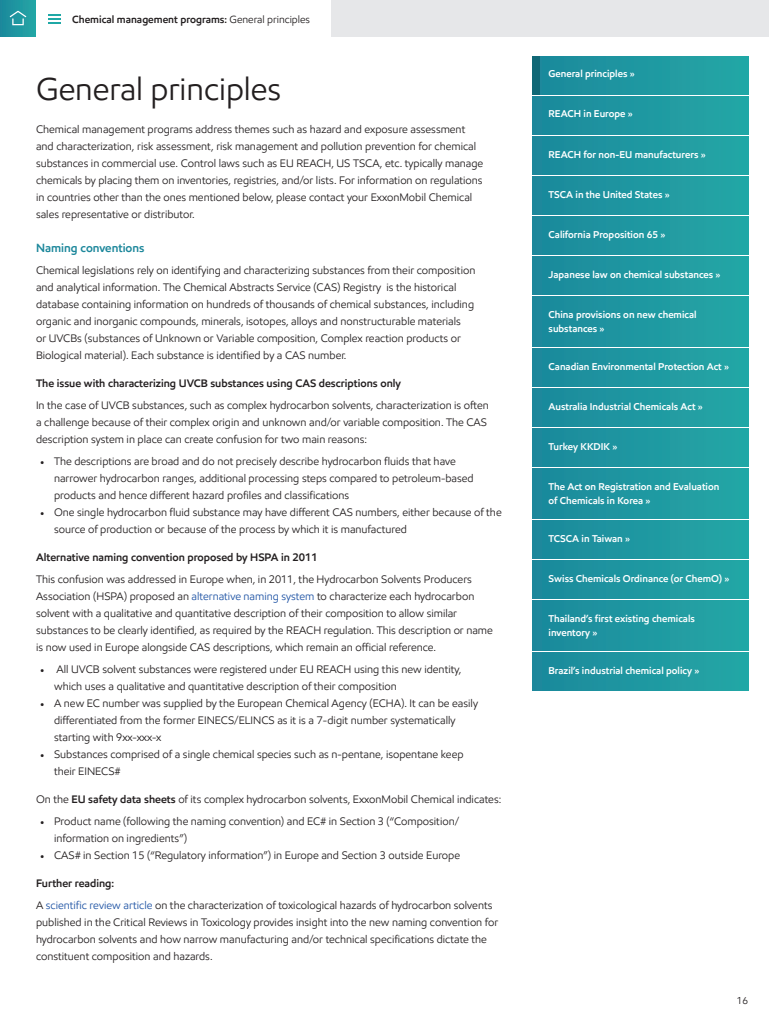
<style>
.page{position:relative;width:769px;height:1024px;background:#fff}
.page>*{position:absolute;margin:0;border:0;box-sizing:border-box;transform-origin:0 0}
.t1{font:32px "E Mprint";color:#231f20}
.t2{font:600 12px "E Mprint";color:#1c879b}
.t3{font:11px/17px "E Mprint";color:#231f20}
.t4{font:600 11px "E Mprint";color:#231f20}
.t5{font:600 10.5px "E Mprint";color:#231f20}
.t6{font:600 10px/14px "E Mprint";color:#fff}
.t7{font:10px "E Mprint";color:#231f20}
.s1{font-weight:400}
.s2{font-family:"Minion Pro"}
.s3{color:#1e53a4}
.s4{font-weight:600}
</style>
<div class="page">
<div style="left:0;top:0;width:36px;height:36px;background:linear-gradient(to right,#1a889c,#24a5a5)"></div>
<div style="left:12px;top:18px;width:12px;height:7px;border:1px solid #fff"></div>
<svg style="left:9px;top:10px;width:18px;height:8px"></svg>
<div style="left:532px;top:56px;width:216px;height:38px;background:linear-gradient(to right,#1a889c,#24a7a6)"></div>
<div style="left:532px;top:96px;width:216px;height:38px;background:linear-gradient(to right,#1b889c,#24a7a6)"></div>
<div style="left:532px;top:136px;width:216px;height:38px;background:linear-gradient(to right,#1b889c,#24a7a6)"></div>
<div style="left:532px;top:176px;width:216px;height:38px;background:linear-gradient(to right,#1b889c,#24a7a6)"></div>
<div style="left:532px;top:216px;width:216px;height:38px;background:linear-gradient(to right,#1b889c,#24a7a6)"></div>
<div style="left:532px;top:256px;width:216px;height:38px;background:linear-gradient(to right,#1b889c,#24a7a6)"></div>
<div style="left:532px;top:296px;width:216px;height:50px;background:linear-gradient(to right,#1b889c,#24a7a6)"></div>
<div style="left:532px;top:348px;width:216px;height:38px;background:linear-gradient(to right,#1b889c,#24a7a6)"></div>
<div style="left:532px;top:388px;width:216px;height:38px;background:linear-gradient(to right,#1b889c,#24a7a6)"></div>
<div style="left:532px;top:428px;width:216px;height:38px;background:linear-gradient(to right,#1b889c,#24a7a6)"></div>
<div style="left:532px;top:468px;width:216px;height:50px;background:linear-gradient(to right,#1b889c,#24a7a6)"></div>
<div style="left:532px;top:520px;width:216px;height:38px;background:linear-gradient(to right,#1b889c,#24a7a6)"></div>
<div style="left:532px;top:560px;width:216px;height:38px;background:linear-gradient(to right,#1b889c,#24a7a6)"></div>
<div style="left:532px;top:600px;width:216px;height:50px;background:linear-gradient(to right,#1b889c,#24a7a6)"></div>
<div style="left:532px;top:652px;width:216px;height:38px;background:linear-gradient(to right,#1b889c,#24a7a6)"></div>
<div style="left:155px;top:0;width:613px;height:36px;background:#e6e7e9"></div>
<div style="left:36px;top:0;width:294px;height:41px;background:#fff"></div>
<svg style="left:48px;top:14px;width:12px;height:10px"></svg>
<div style="left:532px;top:56px;width:7px;height:38px;background:#106876"></div>
<p class="t5" style="left:72px;top:13px;width:239px">Chemical management programs: <span class="s1">General principles</span></p>
<p class="t1" style="left:36px;top:69px;width:246px">General principles</p>
<p class="t3" style="left:36px;top:121px;width:448px">Chemical management programs address themes such as hazard and exposure assessment and characterization, risk assessment, risk management and pollution prevention for chemical substances in commercial use. Control laws such as EU REACH, US TSCA, etc. typically manage chemicals by placing them on inventories, registries, and/or lists. For information on regulations in countries other than the ones mentioned below, please contact your ExxonMobil Chemical sales representative or distributor.</p>
<p class="t2" style="left:36px;top:241px;width:110px">Naming conventions</p>
<p class="t3" style="left:36px;top:262px;width:440px">Chemical legislations rely on identifying and characterizing substances from their composition and analytical information. The Chemical Abstracts Service (CAS) Registry is the historical database containing information on hundreds of thousands of chemical substances, including organic and inorganic compounds, minerals, isotopes, alloys and nonstructurable materials<br>or UVCBs (substances of Unknown or Variable composition, Complex reaction products or Biological material). Each substance is identified by a CAS number.</p>
<p class="t4" style="left:36px;top:377px;width:366px">The issue with characterizing UVCB substances using CAS descriptions only</p>
<p class="t3" style="left:36px;top:397px;width:454px">In the case of UVCB substances, such as complex hydrocarbon solvents, characterization is often a challenge because of their complex origin and unknown and/or variable composition. The CAS description system in place can create confusion for two main reasons:</p>
<p class="t3" style="left:54px;top:453px;width:421px;text-indent:-14px"><span class="s2">•</span> The descriptions are broad and do not precisely describe hydrocarbon fluids that have narrower hydrocarbon ranges, additional processing steps compared to petroleum-based products and hence different hazard profiles and classifications</p>
<p class="t3" style="left:54px;top:504px;width:449px;text-indent:-14px"><span class="s2">•</span> One single hydrocarbon fluid substance may have different CAS numbers, either because of the source of production or because of the process by which it is manufactured</p>
<p class="t4" style="left:36px;top:551px;width:283px">Alternative naming convention proposed by HSPA in 2011</p>
<p class="t3" style="left:36px;top:571px;width:458px">This confusion was addressed in Europe when, in 2011, the Hydrocarbon Solvents Producers Association (HSPA) proposed an <span class="s3">alternative naming system</span> to characterize each hydrocarbon solvent with a qualitative and quantitative description of their composition to allow similar substances to be clearly identified, as required by the REACH regulation. This description or name is now used in Europe alongside CAS descriptions, which remain an official reference.</p>
<p class="t3" style="left:54px;top:661px;width:409px;text-indent:-14px"><span class="s2">•</span> All UVCB solvent substances were registered under EU REACH using this new identity, which uses a qualitative and quantitative description of their composition</p>
<p class="t3" style="left:54px;top:695px;width:425px;text-indent:-14px"><span class="s2">•</span> A new EC number was supplied by the European Chemical Agency (ECHA). It can be easily differentiated from the former EINECS/ELINCS as it is a 7-digit number systematically starting with 9xx-xxx-x</p>
<p class="t3" style="left:54px;top:746px;width:411px;text-indent:-14px"><span class="s2">•</span> Substances comprised of a single chemical species such as n-pentane, isopentane keep their EINECS#</p>
<p class="t3" style="left:36px;top:791px;width:466px">On the <span class="s4">EU safety data sheets</span> of its complex hydrocarbon solvents, ExxonMobil Chemical indicates:</p>
<p class="t3" style="left:54px;top:813px;width:406px;text-indent:-14px"><span class="s2">•</span> Product name (following the naming convention) and EC# in Section 3 (“Composition/ information on ingredients”)</p>
<p class="t3" style="left:40px;top:847px;width:421px"><span class="s2">•</span> CAS# in Section 15 (“Regulatory information”) in Europe and Section 3 outside Europe</p>
<p class="t4" style="left:36px;top:877px;width:80px">Further reading:</p>
<p class="t3" style="left:36px;top:897px;width:463px">A <span class="s3">scientific review article</span> on the characterization of toxicological hazards of hydrocarbon solvents published in the Critical Reviews in Toxicology provides insight into the new naming convention for hydrocarbon solvents and how narrow manufacturing and/or technical specifications dictate the constituent composition and hazards.</p>
<p class="t6" style="left:548px;top:67px;width:88px">General principles »</p>
<p class="t6" style="left:548px;top:107px;width:86px">REACH in Europe »</p>
<p class="t6" style="left:548px;top:147px;width:158px">REACH for non-EU manufacturers »</p>
<p class="t6" style="left:548px;top:187px;width:123px">TSCA in the United States »</p>
<p class="t6" style="left:548px;top:227px;width:118px">California Proposition 65 »</p>
<p class="t6" style="left:548px;top:267px;width:173px">Japanese law on chemical substances »</p>
<p class="t6" style="left:548px;top:307px;width:149px">China provisions on new chemical substances »</p>
<p class="t6" style="left:548px;top:359px;width:182px">Canadian Environmental Protection Act »</p>
<p class="t6" style="left:548px;top:399px;width:156px">Australia Industrial Chemicals Act »</p>
<p class="t6" style="left:548px;top:439px;width:70px">Turkey KKDIK »</p>
<p class="t6" style="left:548px;top:479px;width:172px">The Act on Registration and Evaluation of Chemicals in Korea »</p>
<p class="t6" style="left:548px;top:531px;width:83px">TCSCA in Taiwan »</p>
<p class="t6" style="left:548px;top:571px;width:182px">Swiss Chemicals Ordinance (or ChemO) »</p>
<p class="t6" style="left:548px;top:611px;width:148px">Thailand’s first existing chemicals inventory »</p>
<p class="t6" style="left:548px;top:663px;width:152px">Brazil’s industrial chemical policy »</p>
<p class="t7" style="left:736px;top:994px;width:13px">16</p>
</div>
